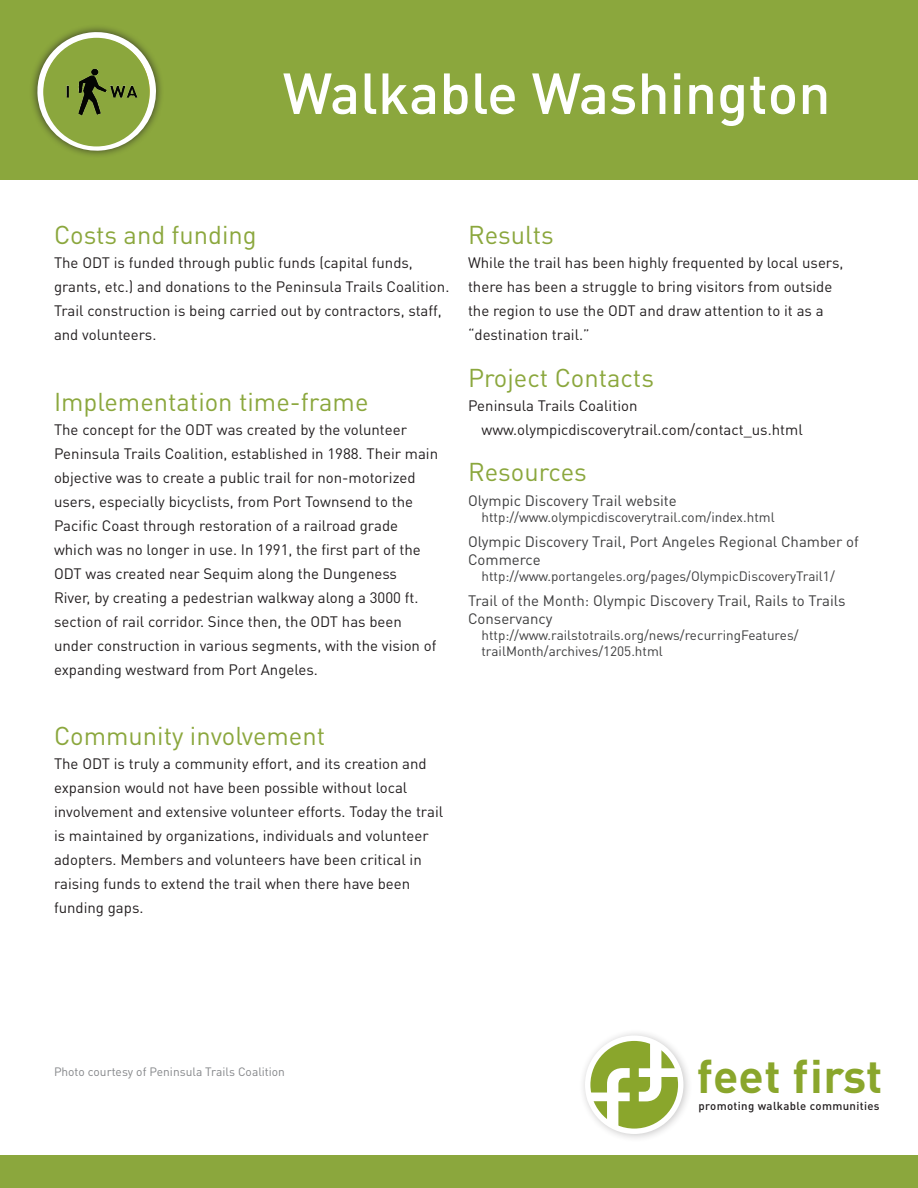
<style>
.page{position:relative;width:918px;height:1188px;background:#fff}
.page>*{position:absolute;margin:0;border:0;box-sizing:border-box;transform-origin:0 0}
.t1{font:500 57px "DIN Pro";color:#fff}
.t2{font:700 46.35px "DIN Pro";letter-spacing:.01em;color:#8aa62c}
.t3{font:25.5px "DIN Pro";color:#8ba73d}
.t4{font:15px/24px "DIN Pro";color:#231f20}
.t5{font:15px/18px "DIN Pro";color:#3e3e3f}
.t6{font:13.5px/16.2px "DIN Pro";color:#3e3e3f}
.t7{font:12px "DIN Pro";color:#848689}
.t8{font:500 11.4px "DIN Pro";letter-spacing:.03em;color:#231f20}
</style>
<div class="page">
<div style="left:0;top:0;width:918px;height:179px;background:#8ba73d"></div>
<div style="left:0;top:1156px;width:918px;height:32px;background:#8ba73d"></div>
<div style="left:30px;top:24px;width:134px;height:135px;background:#231f20;opacity:.75"></div>
<svg style="left:37px;top:139px;width:119px;height:16px"></svg>
<div style="left:578px;top:1028px;width:114px;height:115px;background:#231f20;opacity:.25"></div>
<div style="left:588px;top:1038px;width:93px;height:93px;background:#8aa62c;border-radius:50%"></div>
<div style="left:585px;top:1036px;width:98px;height:98px;border:5px solid #fff;border-radius:50%"></div>
<svg style="left:639px;top:1039px;width:42px;height:62px"></svg>
<svg style="left:588px;top:1068px;width:42px;height:62px"></svg>
<div style="left:43px;top:38px;width:107px;height:108px;background:#8ba73d;border-radius:50%"></div>
<img style="left:31px;top:30px;width:128px;height:109px">
<h1 class="t1" style="left:283px;top:55px;width:549px">Walkable Washington</h1>
<h3 class="t3" style="left:54px;top:218px;width:204px">Costs and funding</h3>
<p class="t4" style="left:54px;top:250px;width:397px">The ODT is funded through public funds (capital funds, grants, etc.) and donations to the Peninsula Trails Coalition.<br>Trail construction is being carried out by contractors, staff, and volunteers.</p>
<h3 class="t3" style="left:54px;top:384px;width:316px">Implementation time-frame</h3>
<p class="t4" style="left:54px;top:417px;width:386px">The concept for the ODT was created by the volunteer Peninsula Trails Coalition, established in 1988. Their main objective was to create a public trail for non-motorized users, especially bicyclists, from Port Townsend to the Pacific Coast through restoration of a railroad grade which was no longer in use. In 1991, the first part of the ODT was created near Sequim along the Dungeness<br>River, by creating a pedestrian walkway along a 3000 ft. section of rail corridor. Since then, the ODT has been under construction in various segments, with the vision of expanding westward from Port Angeles.</p>
<h3 class="t3" style="left:54px;top:719px;width:273px">Community involvement</h3>
<p class="t4" style="left:54px;top:751px;width:391px">The ODT is truly a community effort, and its creation and expansion would not have been possible without local involvement and extensive volunteer efforts. Today the trail is maintained by organizations, individuals and volunteer adopters. Members and volunteers have been critical in raising funds to extend the trail when there have been funding gaps.</p>
<h3 class="t3" style="left:468px;top:218px;width:87px">Results</h3>
<p class="t4" style="left:468px;top:250px;width:377px">While the trail has been highly frequented by local users, there has been a struggle to bring visitors from outside the region to use the ODT and draw attention to it as a “destination trail.”</p>
<h3 class="t3" style="left:468px;top:360px;width:188px">Project Contacts</h3>
<p class="t4" style="left:482px;top:393px;width:323px;text-indent:-14px">Peninsula Trails Coalition www.olympicdiscoverytrail.com/contact_us.html</p>
<h3 class="t3" style="left:468px;top:455px;width:120px">Resources</h3>
<p class="t5" style="left:468px;top:491px;width:210px">Olympic Discovery Trail website</p>
<p class="t6" style="left:482px;top:509px;width:295px">http://www.olympicdiscoverytrail.com/index.html</p>
<p class="t5" style="left:468px;top:532px;width:392px">Olympic Discovery Trail, Port Angeles Regional Chamber of<br>Commerce</p>
<p class="t6" style="left:482px;top:567px;width:355px">http://www.portangeles.org/pages/OlympicDiscoveryTrail1/</p>
<p class="t5" style="left:468px;top:591px;width:379px">Trail of the Month: Olympic Discovery Trail, Rails to Trails<br>Conservancy</p>
<p class="t6" style="left:482px;top:626px;width:319px">http://www.railstotrails.org/news/recurringFeatures/ trailMonth/archives/1205.html</p>
<p class="t7" style="left:54px;top:1063px;width:233px">Photo courtesy of Peninsula Trails Coalition</p>
<h2 class="t2" style="left:697px;top:1045px;width:187px">feet first</h2>
<p class="t8" style="left:699px;top:1098px;width:182px">promoting walkable communities</p>
</div>
